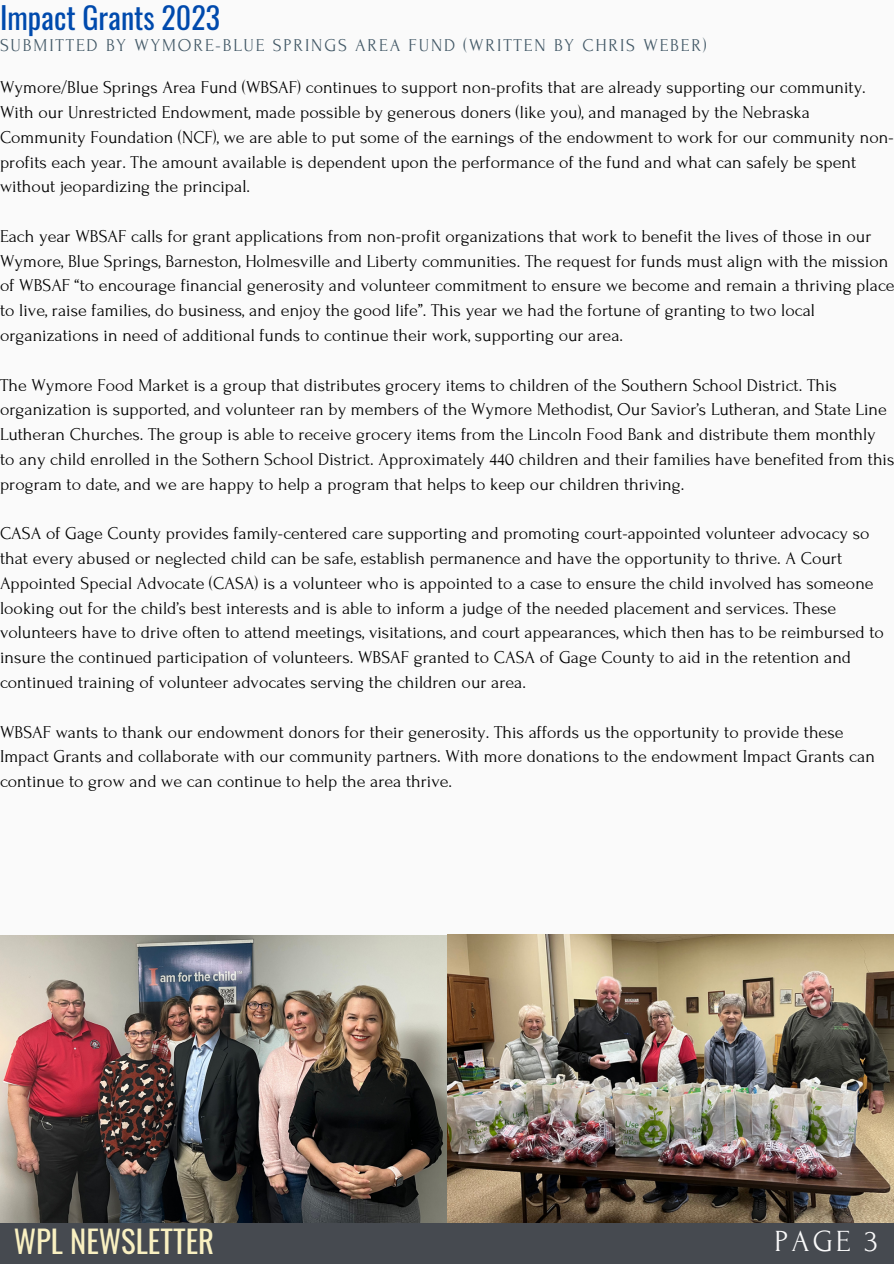
<style>
.page{position:relative;width:894px;height:1264px;background:#fff}
.page>*{position:absolute;margin:0;border:0;box-sizing:border-box;transform-origin:0 0}
.t1{font:30.75px "Oswald";color:#f9f0c1}
.t2{font:30.75px "Forum";color:#fafafa}
.t3{font:30px "Oswald";color:#004aad}
.t4{font:18px/24.8px "Forum";color:#000}
.t5{font:18px "Forum";letter-spacing:.1em;color:#435967}
</style>
<div class="page">
<div style="left:0;top:0;width:893px;height:1263px;background:#fafafa"></div>
<img style="left:0;top:935px;width:893px;height:288px">
<div style="left:0;top:1223px;width:893px;height:40px;background:#464a50"></div>
<h2 class="t3" style="left:0;top:-5px;width:221px">Impact Grants 2023</h2>
<p class="t5" style="left:0;top:35px;width:708px">SUBMITTED BY WYMORE-BLUE SPRINGS AREA FUND (WRITTEN BY CHRIS WEBER)</p>
<p class="t4" style="left:0;top:75px;width:895px">Wymore/Blue Springs Area Fund (WBSAF) continues to support non-profits that are already supporting our community.<br>With our Unrestricted Endowment, made possible by generous doners (like you), and managed by the Nebraska Community Foundation (NCF), we are able to put some of the earnings of the endowment to work for our community non&shy;profits each year. The amount available is dependent upon the performance of the fund and what can safely be spent without jeopardizing the principal.</p>
<p class="t4" style="left:0;top:224px;width:895px">Each year WBSAF calls for grant applications from non-profit organizations that work to benefit the lives of those in our Wymore, Blue Springs, Barneston, Holmesville and Liberty communities. The request for funds must align with the mission of WBSAF “to encourage financial generosity and volunteer commitment to ensure we become and remain a thriving place to live, raise families, do business, and enjoy the good life”. This year we had the fortune of granting to two local organizations in need of additional funds to continue their work, supporting our area.</p>
<p class="t4" style="left:0;top:373px;width:895px">The Wymore Food Market is a group that distributes grocery items to children of the Southern School District. This organization is supported, and volunteer ran by members of the Wymore Methodist, Our Savior’s Lutheran, and State Line Lutheran Churches. The group is able to receive grocery items from the Lincoln Food Bank and distribute them monthly to any child enrolled in the Sothern School District. Approximately 440 children and their families have benefited from this program to date, and we are happy to help a program that helps to keep our children thriving.</p>
<p class="t4" style="left:0;top:521px;width:885px">CASA of Gage County provides family-centered care supporting and promoting court-appointed volunteer advocacy so that every abused or neglected child can be safe, establish permanence and have the opportunity to thrive. A Court Appointed Special Advocate (CASA) is a volunteer who is appointed to a case to ensure the child involved has someone looking out for the child’s best interests and is able to inform a judge of the needed placement and services. These volunteers have to drive often to attend meetings, visitations, and court appearances, which then has to be reimbursed to insure the continued participation of volunteers. WBSAF granted to CASA of Gage County to aid in the retention and continued training of volunteer advocates serving the children our area.</p>
<p class="t4" style="left:0;top:719px;width:876px">WBSAF wants to thank our endowment donors for their generosity. This affords us the opportunity to provide these<br>Impact Grants and collaborate with our community partners. With more donations to the endowment Impact Grants can continue to grow and we can continue to help the area thrive.</p>
<h1 class="t1" style="left:14px;top:1217px;width:202px">WPL NEWSLETTER</h1>
<h1 class="t2" style="left:774px;top:1224px;width:105px">PAGE 3</h1>
</div>
